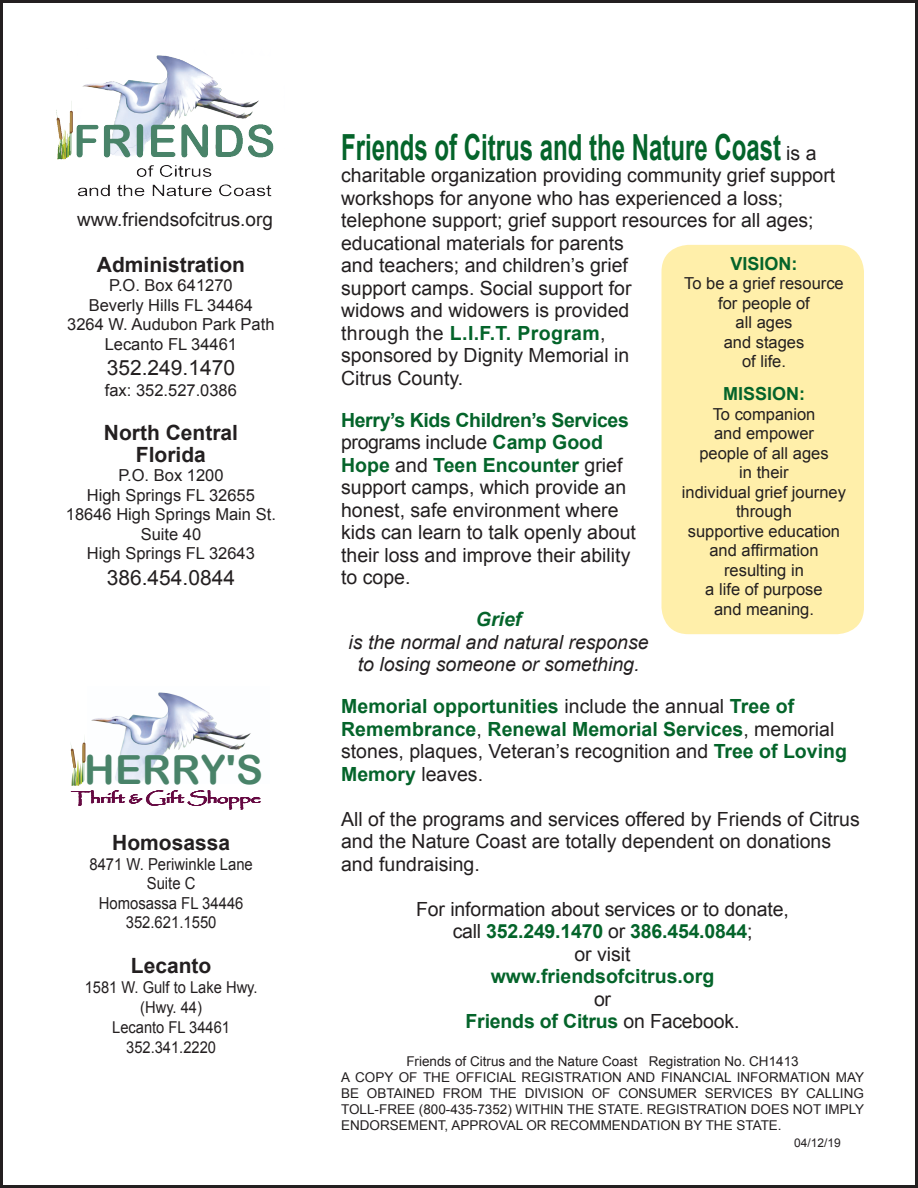
<style>
.page{position:relative;width:918px;height:1188px;background:#fff}
.page>*{position:absolute;margin:0;border:0;box-sizing:border-box;transform-origin:0 0}
.t1{font:40.05px "Arial Rounded MT Bold";letter-spacing:.01em;color:#498369}
.t2{font:700 36px "Arial";color:#04642a;scale:.67 1}
.t3{font:700 21px "Arial";color:#231f20}
.t4{font:21px "Arial";color:#231f20}
.t5{font:19.5px/22.5px "Arial";color:#231f20}
.t6{font:700 19.5px "Arial";color:#04642a}
.t7{font:italic 19.5px "Arial";color:#231f20}
.t8{font:700 19.5px "Arial";letter-spacing:-.02em;color:#04642a}
.t9{font:700 19.5px "Arial";letter-spacing:.02em;color:#04642a}
.t10{font:19.5px "Arial";letter-spacing:-.02em;color:#231f20}
.t11{font:italic 700 19.5px "Arial";color:#04642a}
.t12{font:18.9px "Arial";color:#231f20}
.t13{font:700 18px "Arial";color:#04642a}
.t14{font:16.5px "Arial";color:#231f20}
.t15{font:16.5px "Arial";color:#231f20;scale:.9 1}
.t16{font:16.35px "Arial";color:#231f20;scale:.9 1}
.t17{font:15.45px "Papyrus";letter-spacing:-.01em;color:#660942;scale:1.3 1}
.t18{font:13.5px/15.8px "Arial";color:#231f20;text-align:justify}
.t19{font:12px "Arial";color:#231f20}
.s1{font-weight:400;font-size:19.5px;color:#231f20}
.s2{font-weight:400;color:#231f20}
.s3{font-weight:700;color:#04642a}
</style>
<div class="page">
<div style="left:662px;top:245px;width:202px;height:389px;background:#ffefaa;border-radius:27px"></div>
<img style="left:56px;top:55px;width:218px;height:142px">
<img style="left:91px;top:692px;width:160px;height:91px">
<svg style="left:70px;top:737px;width:15px;height:49px"></svg>
<p class="t12" style="left:77px;top:207px;width:197px">www.friendsofcitrus.org</p>
<p class="t3" style="left:97px;top:250px;width:150px">Administration</p>
<p class="t14" style="left:109px;top:275px;width:125px">P.O. Box 641270</p>
<p class="t14" style="left:89px;top:294px;width:166px">Beverly Hills FL 34464</p>
<p class="t14" style="left:67px;top:314px;width:209px">3264 W. Audubon Park Path</p>
<p class="t14" style="left:105px;top:333px;width:134px">Lecanto FL 34461</p>
<p class="t4" style="left:107px;top:354px;width:130px">352.249.1470</p>
<p class="t14" style="left:105px;top:380px;width:134px">fax: 352.527.0386</p>
<p class="t3" style="left:104px;top:418px;width:136px">North Central</p>
<p class="t3" style="left:136px;top:440px;width:72px">Florida</p>
<p class="t14" style="left:118px;top:464px;width:107px">P.O. Box 1200</p>
<p class="t14" style="left:87px;top:484px;width:170px">High Springs FL 32655</p>
<p class="t14" style="left:66px;top:503px;width:212px">18646 High Springs Main St.</p>
<p class="t14" style="left:141px;top:523px;width:62px">Suite 40</p>
<p class="t14" style="left:87px;top:542px;width:170px">High Springs FL 32643</p>
<p class="t4" style="left:107px;top:563px;width:130px">386.454.0844</p>
<p class="t1" style="left:84px;top:746px;width:32px">H</p>
<p class="t1" style="left:84px;top:746px;width:180px">HERRY'S</p>
<p class="t17" style="left:71px;top:789px;width:148px">Thrift &amp; Gift Shoppe</p>
<p class="t3" style="left:112px;top:829px;width:119px">Homosassa</p>
<p class="t15" style="left:89px;top:853px;width:183px">8471 W. Periwinkle Lane</p>
<p class="t15" style="left:147px;top:873px;width:56px">Suite C</p>
<p class="t15" style="left:99px;top:892px;width:162px">Homosassa FL 34446</p>
<p class="t15" style="left:126px;top:912px;width:102px">352.621.1550</p>
<p class="t3" style="left:131px;top:952px;width:82px">Lecanto</p>
<p class="t16" style="left:85px;top:977px;width:194px">1581 W. Gulf to Lake Hwy.</p>
<p class="t16" style="left:140px;top:997px;width:70px">(Hwy. 44)</p>
<p class="t16" style="left:112px;top:1017px;width:133px">Lecanto FL 34461</p>
<p class="t16" style="left:126px;top:1037px;width:101px">352.341.2220</p>
<p class="t2" style="left:341px;top:123px;width:711px">Friends of Citrus and the Nature Coast <span class="s1">is a</span></p>
<p class="t5" style="left:341px;top:165px;width:496px">charitable organization providing community grief support</p>
<p class="t5" style="left:341px;top:187px;width:444px">workshops for anyone who has experienced a loss;</p>
<p class="t5" style="left:341px;top:210px;width:474px">telephone support; grief support resources for all ages;</p>
<p class="t5" style="left:341px;top:232px;width:284px">educational materials for parents</p>
<p class="t5" style="left:341px;top:255px;width:288px">and teachers; and children’s grief</p>
<p class="t5" style="left:341px;top:277px;width:292px">support camps. Social support for</p>
<p class="t5" style="left:341px;top:300px;width:290px">widows and widowers is provided</p>
<p class="t9" style="left:341px;top:320px;width:266px"><span class="s2">through the</span> L.I.F.T. Program<span class="s2">,</span></p>
<p class="t5" style="left:341px;top:345px;width:290px">sponsored by Dignity Memorial in</p>
<p class="t5" style="left:341px;top:367px;width:124px">Citrus County.</p>
<p class="t8" style="left:341px;top:407px;width:289px">Herry’s Kids Children’s Services</p>
<p class="t10" style="left:341px;top:430px;width:263px">programs include <span class="s3">Camp Good</span></p>
<p class="t6" style="left:341px;top:452px;width:283px">Hope <span class="s2">and</span> Teen Encounter <span class="s2">grief</span></p>
<p class="t5" style="left:341px;top:477px;width:287px">support camps, which provide an</p>
<p class="t5" style="left:341px;top:499px;width:279px">honest, safe environment where</p>
<p class="t5" style="left:341px;top:522px;width:296px">kids can learn to talk openly about</p>
<p class="t5" style="left:341px;top:544px;width:291px">their loss and improve their ability</p>
<p class="t5" style="left:341px;top:567px;width:71px">to cope.</p>
<p class="t11" style="left:476px;top:607px;width:47px">Grief</p>
<p class="t7" style="left:349px;top:630px;width:302px">is the normal and natural response</p>
<p class="t7" style="left:358px;top:652px;width:283px">to losing someone or something.</p>
<p class="t6" style="left:341px;top:694px;width:455px">Memorial opportunities <span class="s2">include the annual</span> Tree of</p>
<p class="t6" style="left:341px;top:716px;width:495px">Remembrance<span class="s2">,</span> Renewal Memorial Services<span class="s2">, memorial</span></p>
<p class="t5" style="left:341px;top:741px;width:507px">stones, plaques, Veteran’s recognition and <span class="s3">Tree of Loving<br>Memory</span> leaves.</p>
<p class="t5" style="left:341px;top:808px;width:520px">All of the programs and services offered by Friends of Citrus and the Nature Coast are totally dependent on donations and fundraising.</p>
<p class="t5" style="left:416px;top:898px;width:374px">For information about services or to donate,</p>
<p class="t6" style="left:453px;top:919px;width:301px"><span class="s2">call</span> 352.249.1470 <span class="s2">or</span> 386.454.0844<span class="s2">;</span></p>
<p class="t5" style="left:574px;top:943px;width:58px">or visit</p>
<p class="t6" style="left:491px;top:964px;width:225px">www.friendsofcitrus.org</p>
<p class="t5" style="left:594px;top:988px;width:19px">or</p>
<p class="t6" style="left:466px;top:1009px;width:275px">Friends of Citrus <span class="s2">on Facebook.</span></p>
<p class="t18" style="left:406px;top:1054px;width:394px">Friends of Citrus and the Nature Coast Registration No. CH1413</p>
<p class="t18" style="left:341px;top:1070px;width:525px">A COPY OF THE OFFICIAL REGISTRATION AND FINANCIAL INFORMATION MAY BE OBTAINED FROM THE DIVISION OF CONSUMER SERVICES BY CALLING TOLL-FREE (800-435-7352) WITHIN THE STATE. REGISTRATION DOES NOT IMPLY ENDORSEMENT, APPROVAL OR RECOMMENDATION BY THE STATE.</p>
<p class="t13" style="left:731px;top:252px;width:69px">VISION:</p>
<p class="t14" style="left:684px;top:273px;width:161px">To be a grief resource</p>
<p class="t14" style="left:718px;top:292px;width:93px">for people of</p>
<p class="t14" style="left:736px;top:312px;width:58px">all ages</p>
<p class="t14" style="left:724px;top:331px;width:82px">and stages</p>
<p class="t14" style="left:742px;top:351px;width:46px">of life.</p>
<p class="t13" style="left:723px;top:382px;width:84px">MISSION:</p>
<p class="t14" style="left:713px;top:403px;width:104px">To companion</p>
<p class="t14" style="left:714px;top:423px;width:101px">and empower</p>
<p class="t14" style="left:699px;top:442px;width:131px">people of all ages</p>
<p class="t14" style="left:739px;top:462px;width:51px">in their</p>
<p class="t14" style="left:682px;top:481px;width:166px">individual grief journey</p>
<p class="t14" style="left:736px;top:501px;width:57px">through</p>
<p class="t14" style="left:688px;top:520px;width:154px">supportive education</p>
<p class="t14" style="left:709px;top:540px;width:111px">and affirmation</p>
<p class="t14" style="left:724px;top:559px;width:81px">resulting in</p>
<p class="t14" style="left:705px;top:579px;width:119px">a life of purpose</p>
<p class="t14" style="left:714px;top:598px;width:101px">and meaning.</p>
<p class="t19" style="left:794px;top:1135px;width:48px">04/12/19</p>
</div>
